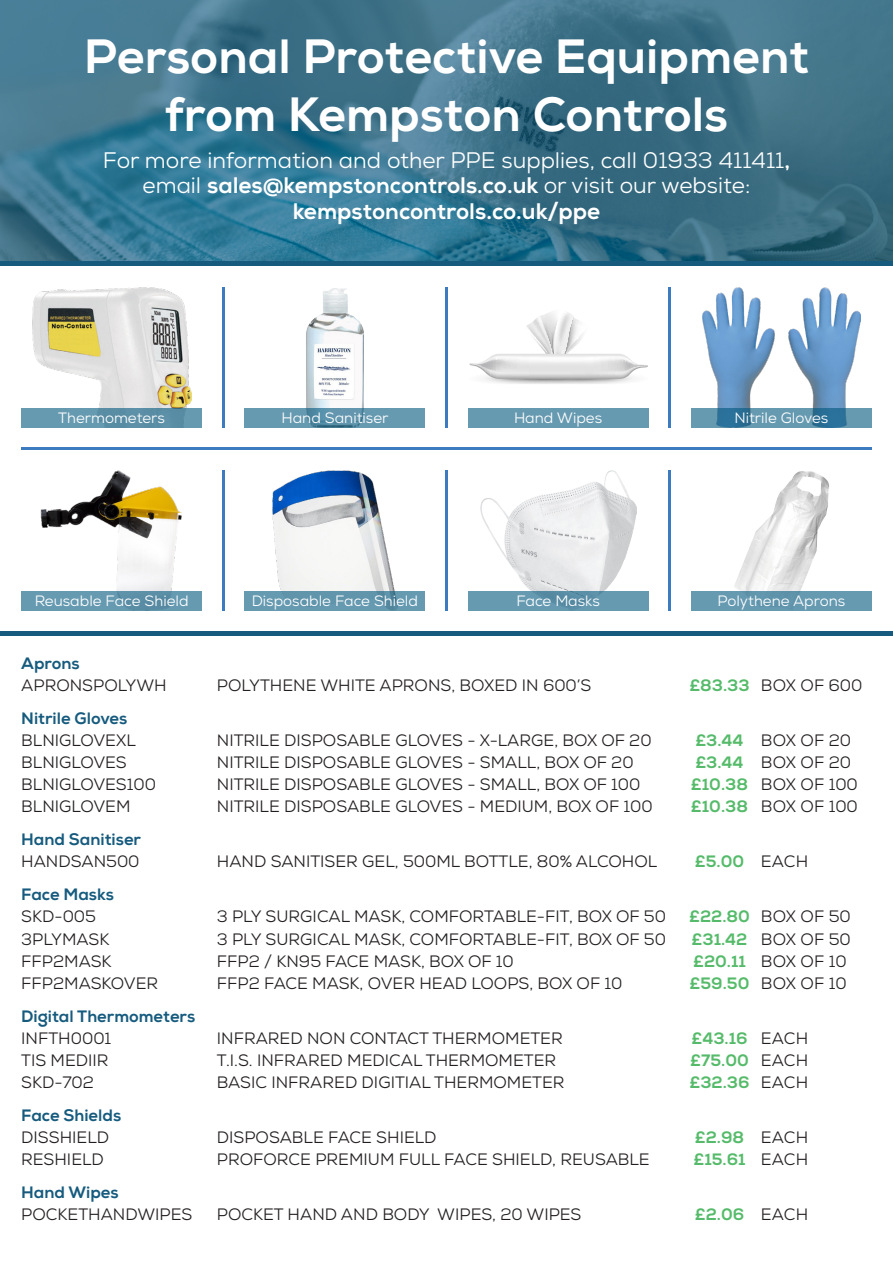
<style>
.page{position:relative;width:893px;height:1263px;background:#fff}
.page>*{position:absolute;margin:0;border:0;box-sizing:border-box;transform-origin:0 0}
.t1{font:800 48px "Nexa";color:#fff}
.t2{font:800 22.5px "Nexa";color:#fff}
.t3{font:22.5px "Nexa";color:#fff}
.t4{font:16.5px "Nexa";color:#231f20}
.t5{font:800 16.5px "Nexa";color:#55bb6a}
.t6{font:800 16.5px "Nexa";color:#165b7e}
.t7{font:15px "Nexa";color:#fff}
.s1{font-weight:800}
.s2{font-weight:400}
</style>
<div class="page">
<svg style="left:0;top:0;width:893px;height:262px;background:#3b738b"></svg>
<hr style="left:0;top:262px;width:893px;height:4px;background:#165b7e">
<img style="left:32px;top:287px;width:159px;height:121px">
<img style="left:306px;top:288px;width:58px;height:120px">
<img style="left:702px;top:287px;width:158px;height:121px">
<svg style="left:469px;top:312px;width:179px;height:72px"></svg>
<img style="left:41px;top:470px;width:141px;height:121px">
<img style="left:272px;top:470px;width:123px;height:121px">
<img style="left:480px;top:470px;width:156px;height:121px">
<img style="left:734px;top:471px;width:95px;height:120px">
<hr style="left:21px;top:448px;width:851px;height:2px;background:#3c7bbf">
<div style="left:21px;top:408px;width:181px;height:19px;background:linear-gradient(to right,#669ab1,#5a8ea6)"></div>
<div style="left:21px;top:591px;width:181px;height:19px;background:linear-gradient(to right,#679bb2,#5e92a9)"></div>
<svg style="left:244px;top:408px;width:181px;height:19px;background:#6195ad"></svg>
<svg style="left:244px;top:591px;width:181px;height:19px;background:#6296ad"></svg>
<div style="left:468px;top:408px;width:180px;height:19px;background:#669ab1"></div>
<svg style="left:468px;top:591px;width:180px;height:19px;background:#6296ad"></svg>
<svg style="left:691px;top:408px;width:181px;height:19px;background:#508aa7"></svg>
<div style="left:691px;top:591px;width:181px;height:19px;background:#669ab1"></div>
<hr style="left:222px;top:287px;width:2px;height:140px;background:#3c7bbf">
<hr style="left:445px;top:287px;width:3px;height:140px;background:#3c7bbf">
<hr style="left:669px;top:287px;width:2px;height:140px;background:#3c7bbf">
<hr style="left:0;top:632px;width:893px;height:4px;background:#165b7e">
<hr style="left:222px;top:470px;width:2px;height:140px;background:#3c7bbf">
<hr style="left:445px;top:470px;width:3px;height:140px;background:#3c7bbf">
<hr style="left:669px;top:470px;width:2px;height:140px;background:#3c7bbf">
<p class="t1" style="left:84px;top:27px;width:726px">Personal Protective Equipment</p>
<p class="t1" style="left:165px;top:85px;width:565px">from Kempston Controls</p>
<p class="t3" style="left:103px;top:145px;width:689px">For more information and other PPE supplies, call 01933 411411<span class="s1">,</span></p>
<p class="t2" style="left:143px;top:171px;width:609px"><span class="s2">email</span> sales@kempstoncontrols.co.uk <span class="s2">or visit our website:</span></p>
<p class="t2" style="left:293px;top:197px;width:309px">kempstoncontrols.co.uk/ppe</p>
<p class="t7" style="left:58px;top:408px;width:108px">Thermometers</p>
<p class="t7" style="left:282px;top:408px;width:108px">Hand Sanitiser</p>
<p class="t7" style="left:35px;top:591px;width:155px">Reusable Face Shield</p>
<p class="t7" style="left:252px;top:591px;width:168px">Disposable Face Shield</p>
<p class="t7" style="left:514px;top:408px;width:90px">Hand Wipes</p>
<p class="t7" style="left:516px;top:591px;width:85px">Face Masks</p>
<p class="t7" style="left:734px;top:408px;width:96px">Nitrile Gloves</p>
<p class="t7" style="left:717px;top:591px;width:129px">Polythene Aprons</p>
<p class="t6" style="left:21px;top:653px;width:60px">Aprons</p>
<p class="t4" style="left:21px;top:675px;width:147px">APRONSPOLYWH</p>
<p class="t4" style="left:761px;top:675px;width:103px">BOX OF 600</p>
<p class="t4" style="left:217px;top:675px;width:376px">POLYTHENE WHITE APRONS, BOXED IN 600’S</p>
<p class="t5" style="left:689px;top:675px;width:62px">£83.33</p>
<p class="t6" style="left:21px;top:708px;width:108px">Nitrile Gloves</p>
<p class="t4" style="left:21px;top:752px;width:107px">BLNIGLOVES</p>
<p class="t4" style="left:21px;top:730px;width:116px">BLNIGLOVEXL</p>
<p class="t4" style="left:21px;top:774px;width:136px">BLNIGLOVES100</p>
<p class="t4" style="left:21px;top:796px;width:111px">BLNIGLOVEM</p>
<p class="t6" style="left:21px;top:829px;width:121px">Hand Sanitiser</p>
<p class="t4" style="left:21px;top:851px;width:120px">HANDSAN500</p>
<p class="t6" style="left:21px;top:884px;width:94px">Face Masks</p>
<p class="t4" style="left:21px;top:928px;width:90px">3PLYMASK</p>
<p class="t4" style="left:21px;top:906px;width:76px">SKD-005</p>
<p class="t4" style="left:217px;top:730px;width:436px">NITRILE DISPOSABLE GLOVES - X-LARGE, BOX OF 20</p>
<p class="t4" style="left:217px;top:752px;width:418px">NITRILE DISPOSABLE GLOVES - SMALL, BOX OF 20</p>
<p class="t4" style="left:217px;top:774px;width:425px">NITRILE DISPOSABLE GLOVES - SMALL, BOX OF 100</p>
<p class="t4" style="left:217px;top:796px;width:437px">NITRILE DISPOSABLE GLOVES - MEDIUM, BOX OF 100</p>
<p class="t4" style="left:217px;top:851px;width:442px">HAND SANITISER GEL, 500ML BOTTLE, 80% ALCOHOL</p>
<p class="t4" style="left:217px;top:906px;width:451px">3 PLY SURGICAL MASK, COMFORTABLE-FIT, BOX OF 50</p>
<p class="t4" style="left:217px;top:928px;width:451px">3 PLY SURGICAL MASK, COMFORTABLE-FIT, BOX OF 50</p>
<p class="t5" style="left:695px;top:730px;width:50px">£3.44</p>
<p class="t5" style="left:691px;top:774px;width:59px">£10.38</p>
<p class="t5" style="left:695px;top:752px;width:50px">£3.44</p>
<p class="t5" style="left:691px;top:796px;width:59px">£10.38</p>
<p class="t5" style="left:695px;top:851px;width:51px">£5.00</p>
<p class="t5" style="left:689px;top:906px;width:62px">£22.80</p>
<p class="t5" style="left:691px;top:929px;width:57px">£31.42</p>
<p class="t4" style="left:761px;top:730px;width:92px">BOX OF 20</p>
<p class="t4" style="left:761px;top:752px;width:92px">BOX OF 20</p>
<p class="t4" style="left:761px;top:774px;width:99px">BOX OF 100</p>
<p class="t4" style="left:761px;top:796px;width:99px">BOX OF 100</p>
<p class="t4" style="left:761px;top:851px;width:49px">EACH</p>
<p class="t4" style="left:761px;top:906px;width:91px">BOX OF 50</p>
<p class="t4" style="left:761px;top:928px;width:91px">BOX OF 50</p>
<p class="t4" style="left:21px;top:950px;width:92px">FFP2MASK</p>
<p class="t4" style="left:217px;top:950px;width:298px">FFP2 / KN95 FACE MASK, BOX OF 10</p>
<p class="t5" style="left:693px;top:951px;width:54px">£20.11</p>
<p class="t4" style="left:761px;top:950px;width:87px">BOX OF 10</p>
<p class="t4" style="left:21px;top:973px;width:138px">FFP2MASKOVER</p>
<p class="t4" style="left:217px;top:973px;width:407px">FFP2 FACE MASK, OVER HEAD LOOPS, BOX OF 10</p>
<p class="t5" style="left:689px;top:973px;width:61px">£59.50</p>
<p class="t4" style="left:761px;top:973px;width:87px">BOX OF 10</p>
<p class="t6" style="left:21px;top:1006px;width:176px">Digital Thermometers</p>
<p class="t4" style="left:21px;top:1050px;width:89px">TIS MEDIIR</p>
<p class="t4" style="left:21px;top:1028px;width:92px">INFTH0001</p>
<p class="t4" style="left:217px;top:1028px;width:347px">INFRARED NON CONTACT THERMOMETER</p>
<p class="t4" style="left:217px;top:1050px;width:341px">T.I.S. INFRARED MEDICAL THERMOMETER</p>
<p class="t5" style="left:691px;top:1028px;width:58px">£43.16</p>
<p class="t5" style="left:690px;top:1050px;width:60px">£75.00</p>
<p class="t4" style="left:761px;top:1028px;width:49px">EACH</p>
<p class="t4" style="left:761px;top:1050px;width:49px">EACH</p>
<p class="t4" style="left:21px;top:1072px;width:74px">SKD-702</p>
<p class="t4" style="left:217px;top:1072px;width:349px">BASIC INFRARED DIGITIAL THERMOMETER</p>
<p class="t5" style="left:689px;top:1072px;width:62px">£32.36</p>
<p class="t4" style="left:761px;top:1072px;width:49px">EACH</p>
<p class="t6" style="left:21px;top:1105px;width:101px">Face Shields</p>
<p class="t4" style="left:21px;top:1127px;width:89px">DISSHIELD</p>
<p class="t4" style="left:217px;top:1127px;width:221px">DISPOSABLE FACE SHIELD</p>
<p class="t5" style="left:695px;top:1127px;width:51px">£2.98</p>
<p class="t4" style="left:761px;top:1127px;width:49px">EACH</p>
<p class="t4" style="left:21px;top:1149px;width:84px">RESHIELD</p>
<p class="t4" style="left:217px;top:1149px;width:434px">PROFORCE PREMIUM FULL FACE SHIELD, REUSABLE</p>
<p class="t5" style="left:693px;top:1150px;width:54px">£15.61</p>
<p class="t4" style="left:761px;top:1149px;width:49px">EACH</p>
<p class="t6" style="left:21px;top:1182px;width:99px">Hand Wipes</p>
<p class="t4" style="left:21px;top:1204px;width:173px">POCKETHANDWIPES</p>
<p class="t4" style="left:217px;top:1204px;width:366px">POCKET HAND AND BODY WIPES, 20 WIPES</p>
<p class="t5" style="left:695px;top:1205px;width:51px">£2.06</p>
<p class="t4" style="left:761px;top:1204px;width:49px">EACH</p>
</div>
